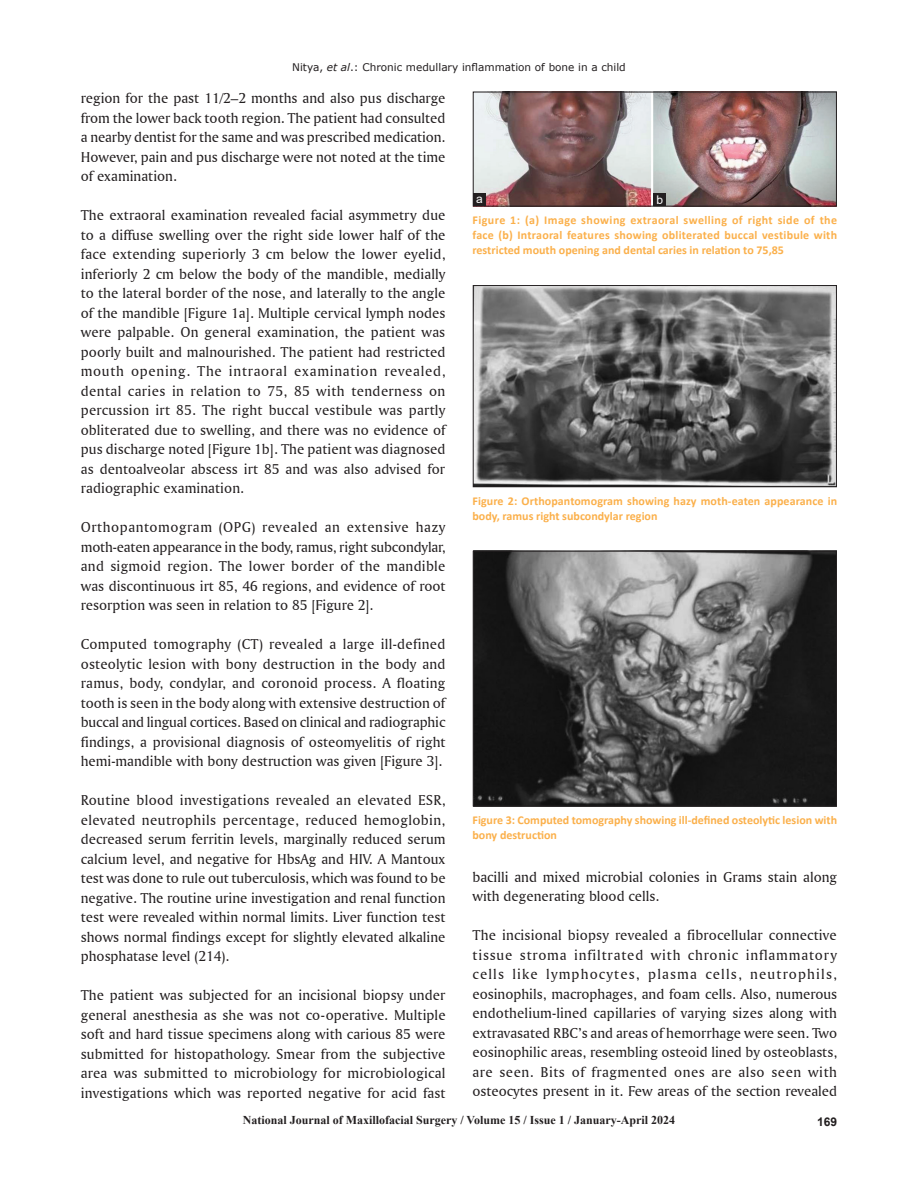
<style>
.page{position:relative;width:918px;height:1188px;background:#fff}
.page>*{position:absolute;margin:0;border:0;box-sizing:border-box;transform-origin:0 0}
.TX{font:15px/19.5px "Amerigo BT Roman A";color:#231f20;text-align:justify}
.FGC{font:700 12px/15px "Calibri";color:#fbb04b}
.t1{font:700 12px "Times New Roman";color:#231f20}
.R_Folio{font:700 12px "Arial";color:#231f20}
.LABEL{font:12px "Arial";color:#fff}
.t2{font:10.5px "Verdana";color:#231f20}
.s1{font-style:italic}
</style>
<div class="page">
<img style="left:475px;top:287px;width:360px;height:198px">
<div style="left:473px;top:285px;width:364px;height:202px;border:1px solid #231f20"></div>
<img style="left:475px;top:553px;width:360px;height:251px">
<div style="left:473px;top:551px;width:364px;height:255px;border:1px solid #231f20"></div>
<img style="left:475px;top:94px;width:360px;height:110px">
<div style="left:473px;top:92px;width:364px;height:114px;border:1px solid #231f20"></div>
<div style="left:653px;top:194px;width:13px;height:12px;background:#231f20"></div>
<div style="left:473px;top:194px;width:13px;height:12px;background:#231f20"></div>
<p class="t2" style="left:292px;top:60px;width:335px">Nitya, <span class="s1">et al</span>.: Chronic medullary inflammation of bone in a child</p>
<p class="TX" style="left:81px;top:88px;width:366px">region for the past 11/2–2 months and also pus discharge from the lower back tooth region. The patient had consulted a nearby dentist for the same and was prescribed medication.<br>However, pain and pus discharge were not noted at the time of examination.</p>
<p class="TX" style="left:81px;top:205px;width:366px">The extraoral examination revealed facial asymmetry due to a diffuse swelling over the right side lower half of the face extending superiorly 3 cm below the lower eyelid, inferiorly 2 cm below the body of the mandible, medially to the lateral border of the nose, and laterally to the angle of the mandible [Figure 1a]. Multiple cervical lymph nodes were palpable. On general examination, the patient was poorly built and malnourished. The patient had restricted mouth opening. The intraoral examination revealed, dental caries in relation to 75, 85 with tenderness on percussion irt 85. The right buccal vestibule was partly obliterated due to swelling, and there was no evidence of pus discharge noted [Figure 1b]. The patient was diagnosed as dentoalveolar abscess irt 85 and was also advised for radiographic examination.</p>
<p class="TX" style="left:81px;top:517px;width:366px">Orthopantomogram (OPG) revealed an extensive hazy moth‑eaten appearance in the body, ramus, right subcondylar, and sigmoid region. The lower border of the mandible was discontinuous irt 85, 46 regions, and evidence of root resorption was seen in relation to 85 [Figure 2].</p>
<p class="TX" style="left:81px;top:634px;width:366px">Computed tomography (CT) revealed a large ill‑defined osteolytic lesion with bony destruction in the body and ramus, body, condylar, and coronoid process. A floating tooth is seen in the body along with extensive destruction of buccal and lingual cortices. Based on clinical and radiographic findings, a provisional diagnosis of osteomyelitis of right hemi‑mandible with bony destruction was given [Figure 3].</p>
<p class="TX" style="left:81px;top:790px;width:366px">Routine blood investigations revealed an elevated ESR, elevated neutrophils percentage, reduced hemoglobin, decreased serum ferritin levels, marginally reduced serum calcium level, and negative for HbsAg and HIV. A Mantoux test was done to rule out tuberculosis, which was found to be negative. The routine urine investigation and renal function test were revealed within normal limits. Liver function test shows normal findings except for slightly elevated alkaline phosphatase level (214).</p>
<p class="TX" style="left:81px;top:985px;width:366px">The patient was subjected for an incisional biopsy under general anesthesia as she was not co‑operative. Multiple soft and hard tissue specimens along with carious 85 were submitted for histopathology. Smear from the subjective area was submitted to microbiology for microbiological investigations which was reported negative for acid fast</p>
<p class="LABEL" style="left:476px;top:191px;width:8px">a</p>
<p class="LABEL" style="left:656px;top:192px;width:8px">b</p>
<p class="FGC" style="left:472px;top:213px;width:366px;text-align:justify">Figure 1: (a) Image showing extraoral swelling of right side of the face (b) Intraoral features showing obliterated buccal vestibule with restricted mouth opening and dental caries in relation to 75,85</p>
<p class="FGC" style="left:472px;top:493px;width:366px">Figure 2: Orthopantomogram showing hazy moth‑eaten appearance in body, ramus right subcondylar region</p>
<p class="FGC" style="left:472px;top:813px;width:366px">Figure 3: Computed tomography showing ill‑defined osteolytic lesion with bony destruction</p>
<p class="TX" style="left:472px;top:867px;width:366px">bacilli and mixed microbial colonies in Grams stain along with degenerating blood cells.</p>
<p class="TX" style="left:472px;top:925px;width:366px">The incisional biopsy revealed a fibrocellular connective tissue stroma infiltrated with chronic inflammatory cells like lymphocytes, plasma cells, neutrophils, eosinophils, macrophages, and foam cells. Also, numerous endothelium‑lined capillaries of varying sizes along with extravasated RBC’s and areas of hemorrhage were seen. Two eosinophilic areas, resembling osteoid lined by osteoblasts, are seen. Bits of fragmented ones are also seen with osteocytes present in it. Few areas of the section revealed</p>
<p class="t1" style="left:243px;top:1112px;width:434px">National Journal of Maxillofacial Surgery / Volume 15 / Issue 1 / January-April 2024</p>
<p class="R_Folio" style="left:817px;top:1114px;width:22px">169</p>
</div>
